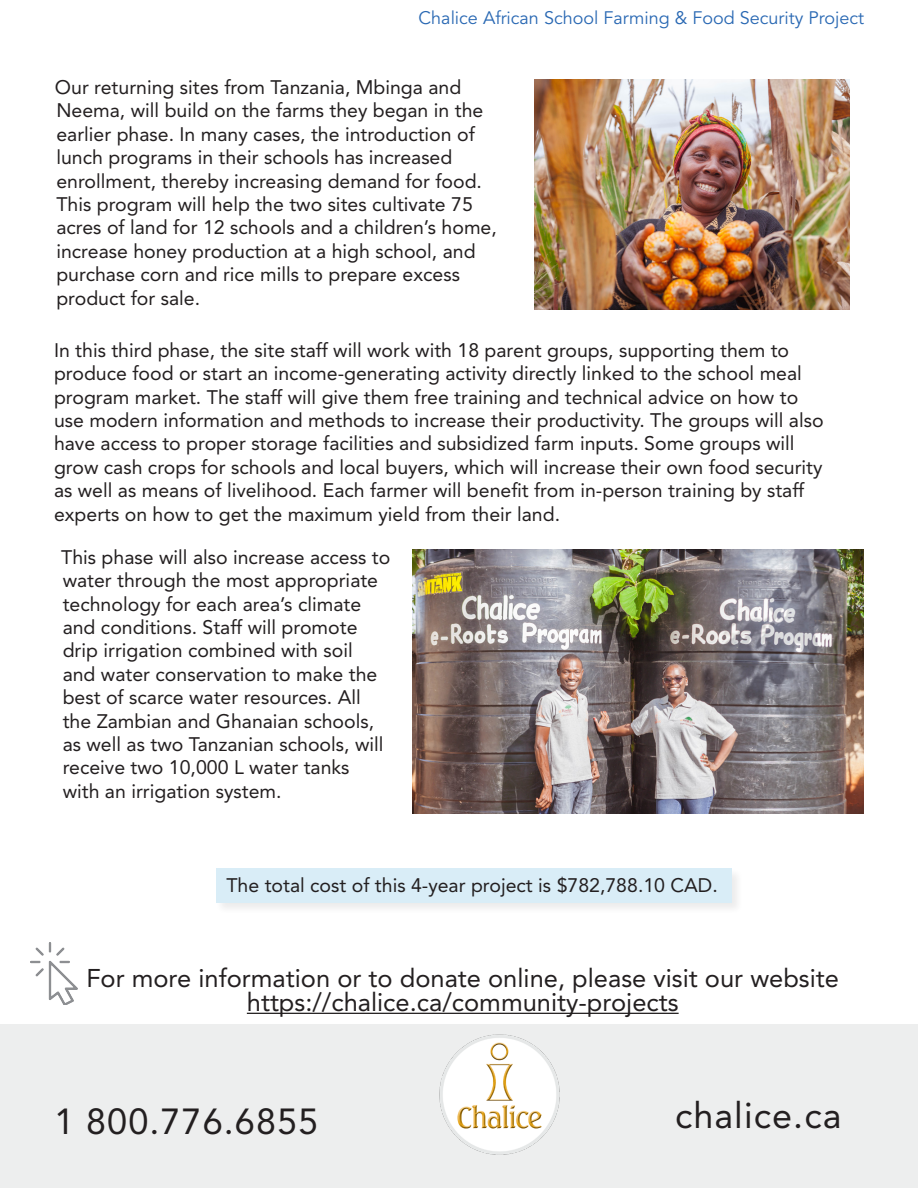
<style>
.page{position:relative;width:918px;height:1188px;background:#fff}
.page>*{position:absolute;margin:0;border:0;box-sizing:border-box;transform-origin:0 0}
.t1{font:36px "Avenir LT Std";letter-spacing:.03em;color:#231f20}
.t2{font:25.5px/23.4px "Avenir LT Std";color:#231f20;text-align:center}
.t3{font:19.5px/23.4px "Avenir LT Std";color:#231f20}
.t4{font:18px "Avenir LT Std";color:#2968b3}
</style>
<div class="page">
<div style="left:215px;top:867px;width:529px;height:48px;background:#f5f5f5"></div>
<div style="left:217px;top:868px;width:515px;height:35px;background:#d9edf7"></div>
<div style="left:0;top:1024px;width:918px;height:164px;background:#edeeee"></div>
<hr style="left:247px;top:1013px;width:432px;height:1px;background:#231f20">
<img style="left:535px;top:79px;width:315px;height:231px">
<img style="left:412px;top:549px;width:452px;height:265px">
<img style="left:30px;top:943px;width:48px;height:62px">
<img style="left:439px;top:1034px;width:121px;height:121px">
<p class="t4" style="left:419px;top:8px;width:447px">Chalice African School Farming &amp; Food Security Project</p>
<p class="t3" style="left:55px;top:76px;width:444px">Our returning sites from Tanzania, Mbinga and Neema, will build on the farms they began in the earlier phase. In many cases, the introduction of lunch programs in their schools has increased enrollment, thereby increasing demand for food.<br>This program will help the two sites cultivate 75 acres of land for 12 schools and a children’s home, increase honey production at a high school, and purchase corn and rice mills to prepare excess product for sale.</p>
<p class="t3" style="left:54px;top:338px;width:771px">In this third phase, the site staff will work with 18 parent groups, supporting them to produce food or start an income-generating activity directly linked to the school meal program market. The staff will give them free training and technical advice on how to use modern information and methods to increase their productivity. The groups will also have access to proper storage facilities and subsidized farm inputs. Some groups will grow cash crops for schools and local buyers, which will increase their own food security as well as means of livelihood. Each farmer will benefit from in-person training by staff experts on how to get the maximum yield from their land.</p>
<p class="t3" style="left:61px;top:545px;width:331px">This phase will also increase access to water through the most appropriate technology for each area’s climate and conditions. Staff will promote drip irrigation combined with soil<br>and water conservation to make the best of scarce water resources. All the Zambian and Ghanaian schools, as well as two Tanzanian schools, will receive two 10,000 L water tanks<br>with an irrigation system.</p>
<p class="t3" style="left:226px;top:873px;width:493px">The total cost of this 4-year project is $782,788.10 CAD.</p>
<p class="t2" style="left:86px;top:967px;width:754px">For more information or to donate online, please visit our website https://chalice.ca/community-projects</p>
<p class="t1" style="left:54px;top:1101px;width:266px">1 800.776.6855</p>
<p class="t1" style="left:675px;top:1094px;width:168px">chalice.ca</p>
</div>
